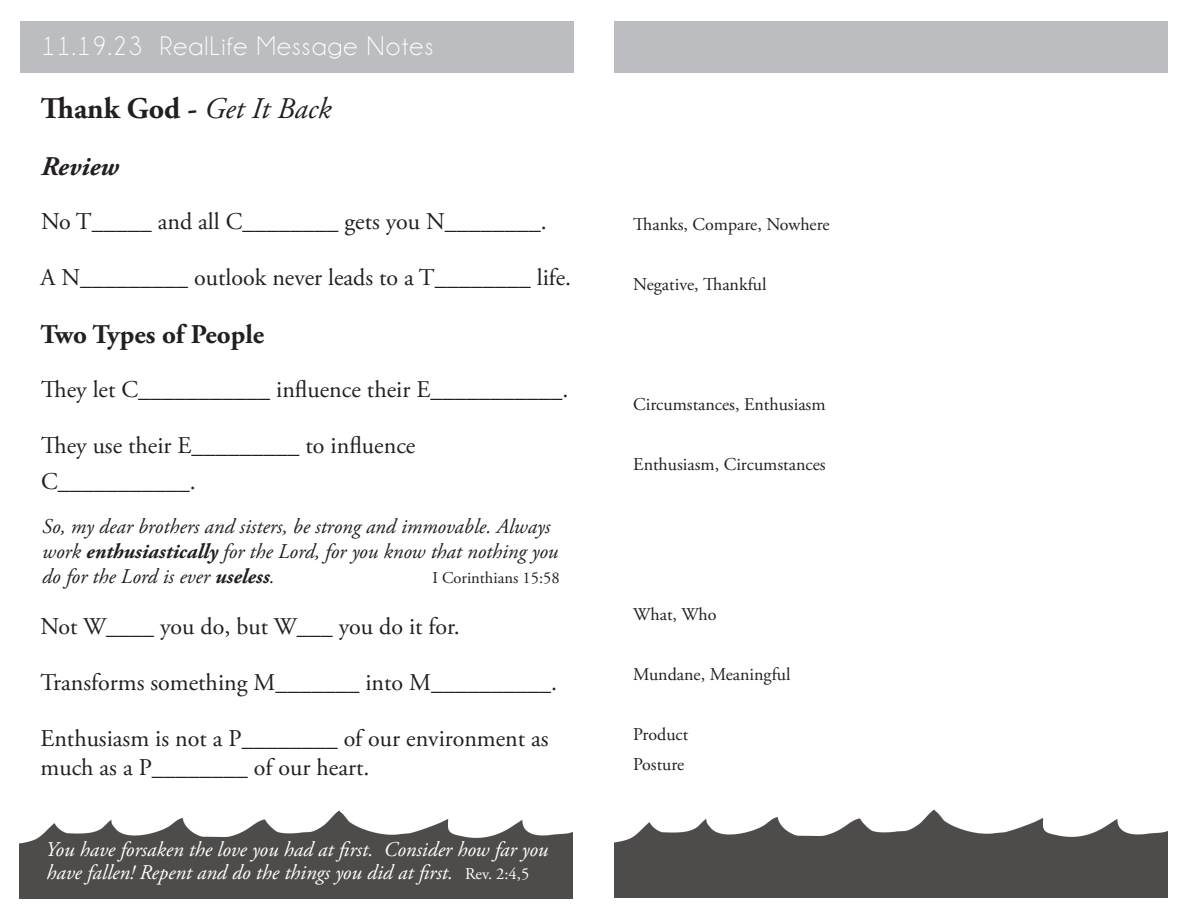
<style>
.page{position:relative;width:1188px;height:918px;background:#fff}
.page>*{position:absolute;margin:0;border:0;box-sizing:border-box;transform-origin:0 0}
.t1{font:700 30px "Adobe Garamond Pro";color:#231f20}
.t2{font:27px "Champagne&Limousines";letter-spacing:.05em;color:#fff}
.t3{font:700 27px "Adobe Garamond Pro";color:#231f20}
.t4{font:italic 700 27px "Adobe Garamond Pro";color:#231f20}
.t5{font:24px/36px "Adobe Garamond Pro";color:#231f20}
.t6{font:italic 21px/25.2px "Adobe Garamond Pro";color:#231f20}
.t7{font:italic 21px/22.5px "Adobe Garamond Pro";color:#fff}
.t8{font:18px "Adobe Garamond Pro";color:#231f20}
.t9{font:16.5px "Adobe Garamond Pro";color:#231f20}
.s1{font-weight:400;font-style:italic}
.s2{font-weight:700}
.s3{font-style:normal;font-size:16.5px}
</style>
<div class="page">
<img style="left:614px;top:809px;width:554px;height:89px">
<img style="left:20px;top:810px;width:553px;height:88px">
<div style="left:614px;top:21px;width:553px;height:52px;background:#bcbdc0"></div>
<div style="left:20px;top:21px;width:554px;height:52px;background:#bcbdc0"></div>
<p class="t2" style="left:41px;top:33px;width:393px">11.19.23 RealLife Message Notes</p>
<p class="t1" style="left:41px;top:92px;width:292px">THank God - <span class="s1">Get It Back</span></p>
<p class="t4" style="left:41px;top:151px;width:79px">Review</p>
<p class="t5" style="left:41px;top:204px;width:507px">No T_____ and all C________ gets you N________.</p>
<p class="t5" style="left:40px;top:260px;width:532px">A N_________ outlook never leads to a T________ life.</p>
<p class="t3" style="left:40px;top:319px;width:225px">Two Types of People</p>
<p class="t5" style="left:41px;top:372px;width:529px">They let C___________ influence their E___________.</p>
<p class="t5" style="left:41px;top:428px;width:376px">They use their E_________ to influence<br>C___________.</p>
<p class="t6" style="left:42px;top:514px;width:518px">So, my dear brothers and sisters, be strong and immovable. Always work <span class="s2">enthusiastically</span> for the Lord, for you know that nothing you do for the Lord is ever <span class="s2">useless</span>.</p>
<p class="t9" style="left:432px;top:568px;width:129px">I Corinthians 15:58</p>
<p class="t5" style="left:40px;top:610px;width:421px">Not W____ you do, but W___ you do it for.</p>
<p class="t5" style="left:40px;top:666px;width:518px">Transforms something M_______ into M__________.</p>
<p class="t5" style="left:40px;top:722px;width:510px">Enthusiasm is not a P________ of our environment as</p>
<p class="t5" style="left:40px;top:750px;width:331px">much as a P________ of our heart.</p>
<p class="t7" style="left:45px;top:839px;width:504px">You have forsaken the love you had at first. Consider how far you have fallen! Repent and do the things you did at first. <span class="s3">Rev. 2:4,5</span></p>
<p class="t8" style="left:633px;top:213px;width:198px">Thanks, Compare, Nowhere</p>
<p class="t8" style="left:633px;top:273px;width:135px">Negative, Thankful</p>
<p class="t8" style="left:633px;top:393px;width:194px">Circumstances, Enthusiasm</p>
<p class="t8" style="left:633px;top:453px;width:194px">Enthusiasm, Circumstances</p>
<p class="t8" style="left:633px;top:603px;width:85px">What, Who</p>
<p class="t8" style="left:633px;top:663px;width:159px">Mundane, Meaningful</p>
<p class="t8" style="left:633px;top:723px;width:57px">Product</p>
<p class="t8" style="left:633px;top:753px;width:53px">Posture</p>
</div>
